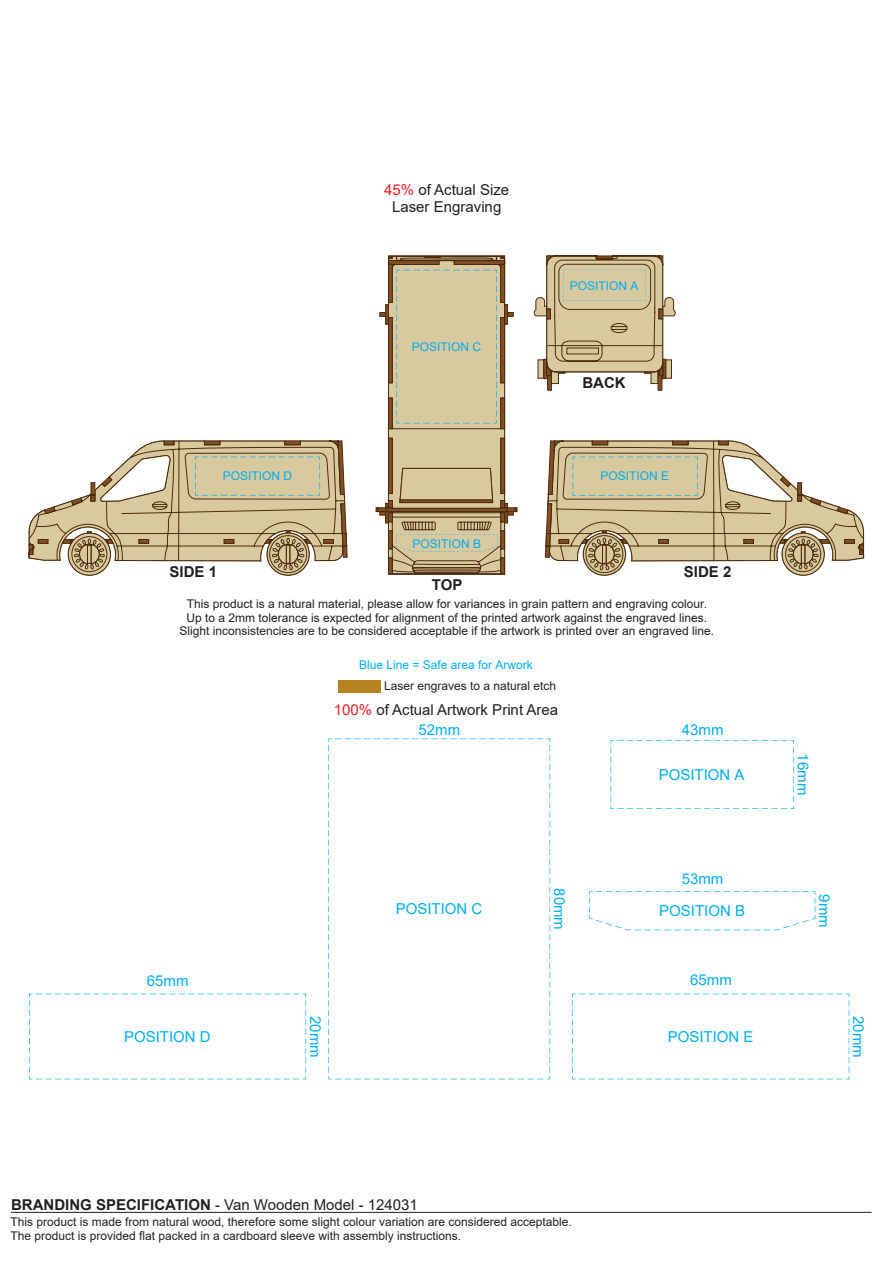
<style>
.page{position:relative;width:893px;height:1263px;background:#fff}
.page>*{position:absolute;margin:0;border:0;box-sizing:border-box;transform-origin:0 0}
.t1{font:15px/16.8px "Arial";color:#231f20;text-align:center}
.t2{font:15px "Arial";color:#00aeef}
.t3{font:700 15px "Arial";color:#231f20}
.t4{font:12px/13.4px "Arial";color:#231f20}
.t5{font:12px "Arial";color:#00aeef}
.s1{color:#ed1c24}
.s2{font-weight:700}
</style>
<div class="page">
<hr style="left:11px;top:1212px;width:861px;height:1px;background:#231f20">
<svg style="left:29px;top:256px;width:835px;height:305px"></svg>
<div style="left:338px;top:680px;width:43px;height:12px;background:#b68322"></div>
<div style="left:396px;top:270px;width:101px;height:153px;background:#d8ca9e"></div>
<div style="left:195px;top:457px;width:125px;height:38px;background:#d8ca9e"></div>
<div style="left:573px;top:457px;width:125px;height:39px;background:#d8ca9e"></div>
<svg style="left:68px;top:533px;width:757px;height:43px"></svg>
<svg style="left:29px;top:994px;width:277px;height:85px"></svg>
<svg style="left:328px;top:738px;width:222px;height:341px"></svg>
<svg style="left:572px;top:994px;width:277px;height:85px"></svg>
<svg style="left:589px;top:891px;width:226px;height:39px"></svg>
<svg style="left:610px;top:740px;width:184px;height:69px"></svg>
<div style="left:563px;top:270px;width:83px;height:31px;background:#d8ca9e"></div>
<p class="t5" style="left:223px;top:468px;width:71px">POSITION D</p>
<p class="t1" style="left:384px;top:181px;width:127px"><span class="s1">45%</span> of Actual Size<br>Laser Engraving</p>
<p class="t5" style="left:412px;top:338px;width:71px">POSITION C</p>
<p class="t5" style="left:413px;top:535px;width:70px">POSITION B</p>
<p class="t5" style="left:570px;top:277px;width:70px">POSITION A</p>
<p class="t3" style="left:582px;top:372px;width:45px">BACK</p>
<p class="t5" style="left:601px;top:468px;width:70px">POSITION E</p>
<p class="t3" style="left:170px;top:561px;width:49px">SIDE 1</p>
<p class="t3" style="left:684px;top:561px;width:49px">SIDE 2</p>
<p class="t3" style="left:432px;top:574px;width:32px">TOP</p>
<p class="t4" style="left:179px;top:597px;width:536px;text-align:center">This product is a natural material, please allow for variances in grain pattern and engraving colour.<br>Up to a 2mm tolerance is expected for alignment of the printed artwork against the engraved lines.<br>Slight inconsistencies are to be considered acceptable if the artwork is printed over an engraved line.</p>
<p class="t5" style="left:359px;top:656px;width:175px">Blue Line = Safe area for Arwork</p>
<p class="t4" style="left:384px;top:679px;width:174px">Laser engraves to a natural etch</p>
<p class="t2" style="left:147px;top:970px;width:43px">65mm</p>
<p class="t2" style="left:124px;top:1026px;width:88px">POSITION D</p>
<p class="t1" style="left:334px;top:701px;width:226px"><span class="s1">100%</span> of Actual Artwork Print Area</p>
<p class="t2" style="left:419px;top:719px;width:43px">52mm</p>
<p class="t2" style="left:326px;top:1016px;width:43px;rotate:90deg">20mm</p>
<p class="t2" style="left:396px;top:899px;width:88px">POSITION C</p>
<p class="t2" style="left:570px;top:888px;width:43px;rotate:90deg">80mm</p>
<p class="t2" style="left:682px;top:719px;width:43px">43mm</p>
<p class="t2" style="left:659px;top:764px;width:87px">POSITION A</p>
<p class="t2" style="left:682px;top:868px;width:43px">53mm</p>
<p class="t2" style="left:659px;top:901px;width:87px">POSITION B</p>
<p class="t2" style="left:690px;top:969px;width:43px">65mm</p>
<p class="t2" style="left:668px;top:1026px;width:87px">POSITION E</p>
<p class="t2" style="left:813px;top:753px;width:43px;rotate:90deg">16mm</p>
<p class="t2" style="left:835px;top:894px;width:35px;rotate:90deg">9mm</p>
<p class="t2" style="left:869px;top:1016px;width:43px;rotate:90deg">20mm</p>
<p class="t1" style="left:11px;top:1196px;width:408px"><span class="s2">BRANDING SPECIFICATION</span> - Van Wooden Model - 124031</p>
<p class="t4" style="left:10px;top:1215px;width:563px">This product is made from natural wood, therefore some slight colour variation are considered acceptable.<br>The product is provided flat packed in a cardboard sleeve with assembly instructions.</p>
</div>
